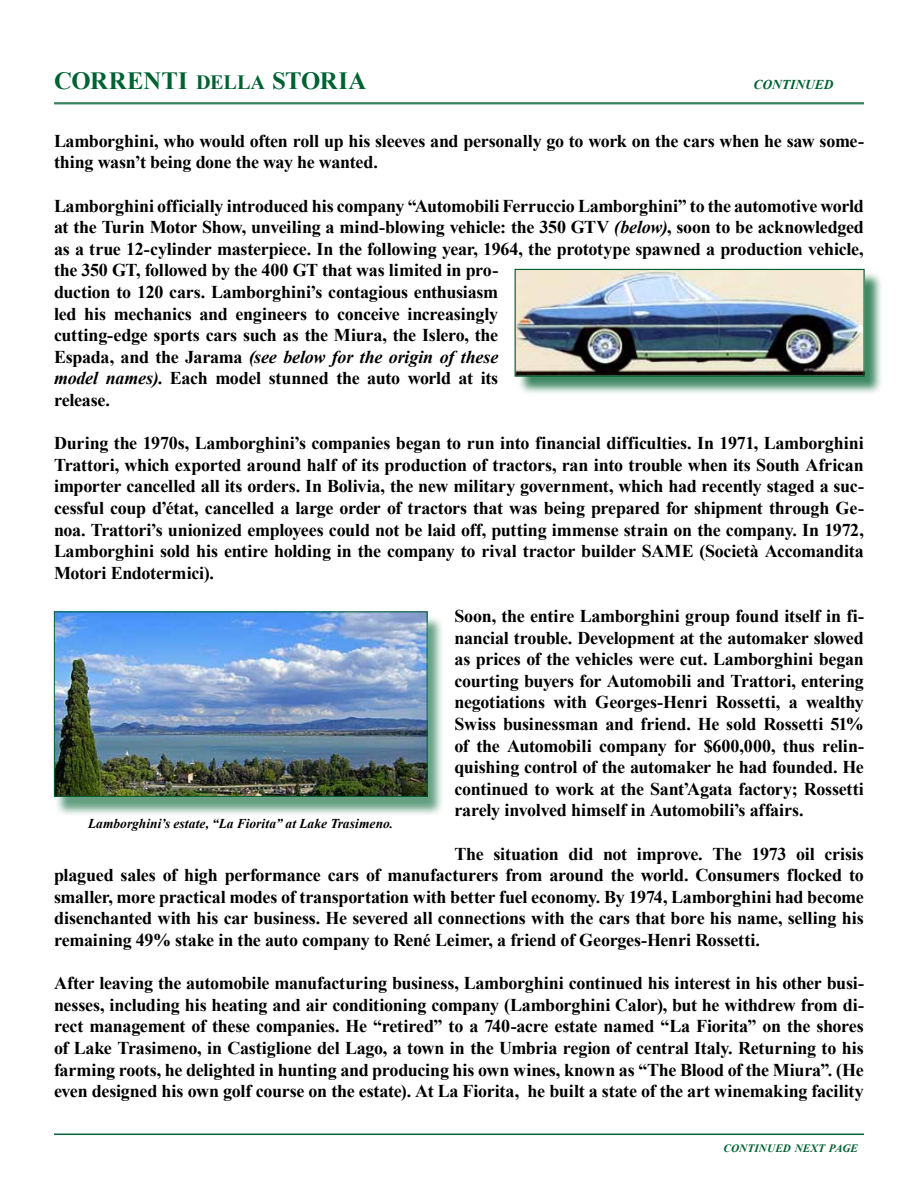
<style>
.page{position:relative;width:918px;height:1188px;background:#fff}
.page>*{position:absolute;margin:0;border:0;box-sizing:border-box;transform-origin:0 0}
.t1{font:700 24.75px "Times New Roman";color:#006232}
.t2{font:700 18px/21.6px "Times New Roman";letter-spacing:-.015em;color:#000;text-align:justify}
.t3{font:italic 700 13.5px "Times New Roman";letter-spacing:.005em;color:#000}
.t4{font:italic 700 13.5px "Times New Roman";color:#006232}
.t5{font:italic 700 11.25px "Times New Roman";letter-spacing:.01em;color:#006232}
.s1{font-size:20.25px}
.s2{font-style:italic}
</style>
<div class="page">
<hr style="left:54px;top:103px;width:810px;height:1px;background:#006232">
<hr style="left:54px;top:104px;width:810px;height:1px;background:#006232">
<hr style="left:54px;top:1134px;width:810px;height:1px;background:#006232">
<div style="left:517px;top:271px;width:366px;height:124px;background:#006232;opacity:.75"></div>
<img style="left:517px;top:271px;width:346px;height:104px">
<div style="left:515px;top:269px;width:350px;height:108px;border:1px solid #006232"></div>
<div style="left:54px;top:616px;width:390px;height:201px;background:#006232;opacity:.61"></div>
<img style="left:56px;top:614px;width:369px;height:181px">
<div style="left:54px;top:612px;width:373px;height:185px;border:1px solid #006232"></div>
<h1 class="t1" style="left:54px;top:63px;width:314px">CORRENTI <span class="s1">DELLA</span> STORIA</h1>
<p class="t4" style="left:754px;top:75px;width:81px">CONTINUED</p>
<p class="t2" style="left:54px;top:129px;width:811px">Lamborghini, who would often roll up his sleeves and personally go to work on the cars when he saw some&shy;thing wasn’t being done the way he wanted.</p>
<p class="t2" style="left:54px;top:194px;width:811px;text-align:left">Lamborghini officially introduced his company “Automobili Ferruccio Lamborghini” to the automotive world at the Turin Motor Show, unveiling a mind-blowing vehicle: the 350 GTV <span class="s2">(below)</span>, soon to be acknowledged as a true 12-cylinder masterpiece. In the following year, 1964, the prototype spawned a production vehicle, the 350 GT, followed by the 400 GT that was limited in pro-<br>duction to 120 cars. Lamborghini’s contagious enthusiasm<br>led his mechanics and engineers to conceive increasingly<br>cutting-edge sports cars such as the Miura, the Islero, the<br>Espada, and the Jarama <span class="s2">(see below for the origin of these<br>model names)</span>. Each model stunned the auto world at its<br>release.</p>
<p class="t2" style="left:54px;top:432px;width:811px">During the 1970s, Lamborghini’s companies began to run into financial difficulties. In 1971, Lamborghini Trattori, which exported around half of its production of tractors, ran into trouble when its South African importer cancelled all its orders. In Bolivia, the new military government, which had recently staged a suc&shy;cessful coup d’état, cancelled a large order of tractors that was being prepared for shipment through Ge&shy;noa. Trattori’s unionized employees could not be laid off, putting immense strain on the company. In 1972, Lamborghini sold his entire holding in the company to rival tractor builder SAME (Società Accomandita Motori Endotermici).</p>
<p class="t2" style="left:454px;top:605px;width:411px">Soon, the entire Lamborghini group found itself in fi&shy;nancial trouble. Development at the automaker slowed as prices of the vehicles were cut. Lamborghini began courting buyers for Automobili and Trattori, entering negotiations with Georges-Henri Rossetti, a wealthy Swiss businessman and friend. He sold Rossetti 51% of the Automobili company for $600,000, thus relin&shy;quishing control of the automaker he had founded. He continued to work at the Sant’Agata factory; Rossetti rarely involved himself in Automobili’s affairs.</p>
<p class="t2" style="left:54px;top:842px;width:811px;text-indent:400px">The situation did not improve. The 1973 oil crisis plagued sales of high performance cars of manufacturers from around the world. Consumers flocked to smaller, more practical modes of transportation with better fuel economy. By 1974, Lamborghini had become disenchanted with his car business. He severed all connections with the cars that bore his name, selling his remaining 49% stake in the auto company to René Leimer, a friend of Georges-Henri Rossetti.</p>
<p class="t2" style="left:54px;top:972px;width:811px">After leaving the automobile manufacturing business, Lamborghini continued his interest in his other busi&shy;nesses, including his heating and air conditioning company (Lamborghini Calor), but he withdrew from di&shy;rect management of these companies. He “retired” to a 740-acre estate named “La Fiorita” on the shores of Lake Trasimeno, in Castiglione del Lago, a town in the Umbria region of central Italy. Returning to his farming roots, he delighted in hunting and producing his own wines, known as “The Blood of the Miura”. (He even designed his own golf course on the estate). At La Fiorita, he built a state of the art winemaking facility</p>
<p class="t3" style="left:88px;top:814px;width:307px">Lamborghini’s estate, “La Fiorita” at Lake Trasimeno.</p>
<p class="t5" style="left:723px;top:1141px;width:136px">CONTINUED NEXT PAGE</p>
</div>
